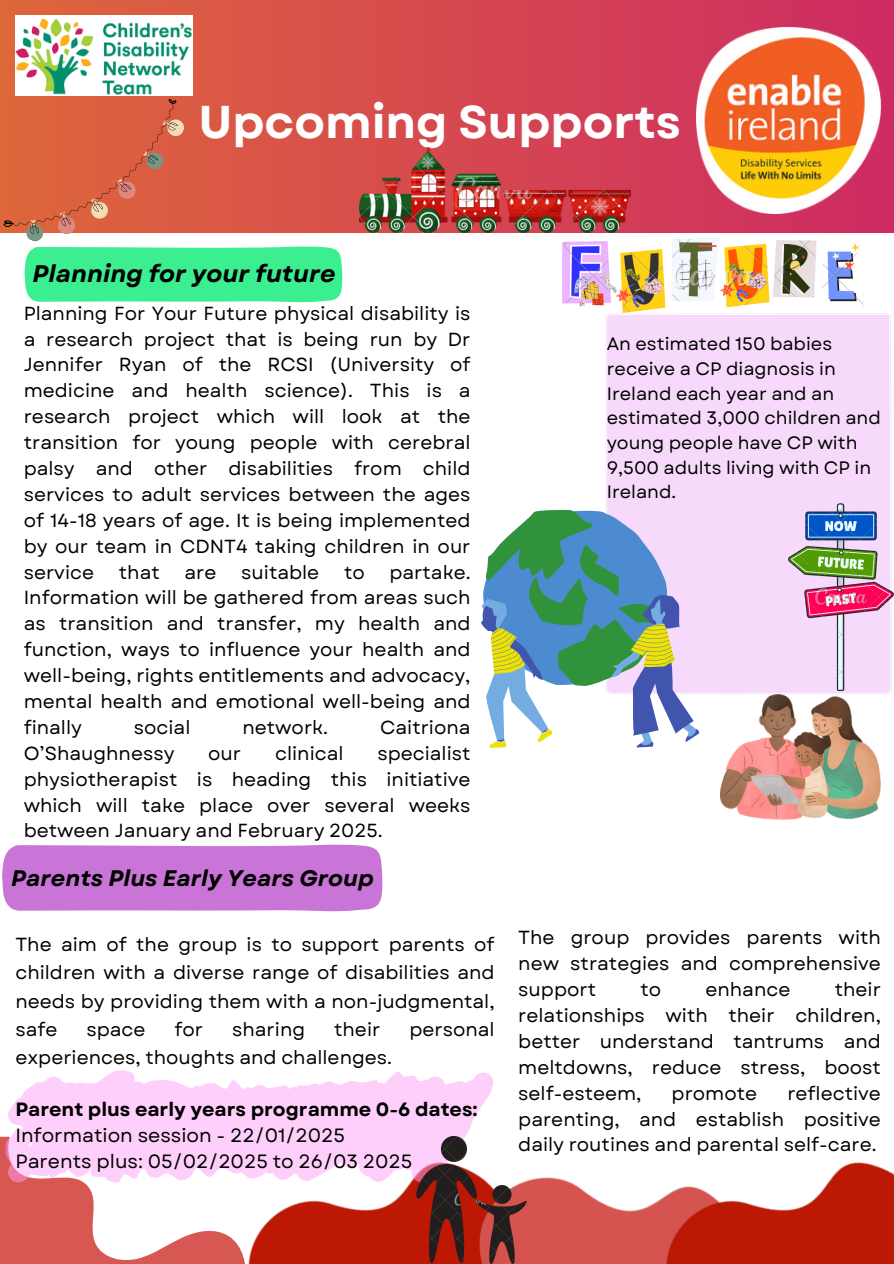
<style>
.page{position:relative;width:894px;height:1264px;background:#fff}
.page>*{position:absolute;margin:0;border:0;box-sizing:border-box;transform-origin:0 0}
.t1{font:700 45.9px "Garet";color:#fff}
.t2{font:italic 700 24px "Garet";color:#000}
.t3{font:italic 700 22.5px "Garet";color:#000}
.t4{font:19.2px "Garet";color:#000}
.t5{font:700 19.2px "Garet";color:#000}
.t6{font:18.9px/25.8px "Garet";color:#000;text-align:justify}
.t7{font:18px/24.6px "Garet";color:#000}
</style>
<div class="page">
<svg style="left:0;top:1136px;width:145px;height:127px"></svg>
<img style="left:145px;top:1071px;width:347px;height:192px">
<img style="left:361px;top:1077px;width:201px;height:186px">
<div style="left:0;top:0;width:893px;height:233px;background:linear-gradient(to right,#de683b,#ce2b63)"></div>
<img style="left:695px;top:27px;width:185px;height:187px">
<img style="left:15px;top:16px;width:177px;height:49px">
<div style="left:605px;top:313px;width:286px;height:381px;background:#f7dafb"></div>
<img style="left:562px;top:238px;width:300px;height:74px">
<img style="left:788px;top:504px;width:104px;height:186px">
<svg style="left:481px;top:509px;width:218px;height:239px"></svg>
<svg style="left:6px;top:1070px;width:259px;height:79px;fill:#ffcffc"></svg>
<svg style="left:2px;top:844px;width:381px;height:68px;background:#cc7cd9"></svg>
<img style="left:562px;top:1162px;width:331px;height:101px">
<img style="left:414px;top:1136px;width:113px;height:127px">
<img style="left:720px;top:695px;width:160px;height:124px">
<svg style="left:3px;top:65px;width:340px;height:238px;background:#bc926e"></svg>
<img style="left:359px;top:147px;width:271px;height:86px">
<p class="t1" style="left:198px;top:89px;width:484px">Upcoming Supports</p>
<p class="t2" style="left:32px;top:257px;width:305px">Planning for your future</p>
<p class="t6" style="left:24px;top:300px;width:448px">Planning For Your Future physical disability is a research project that is being run by Dr Jennifer Ryan of the RCSI (University of medicine and health science). This is a research project which will look at the transition for young people with cerebral palsy and other disabilities from child services to adult services between the ages of 14-18 years of age. It is being implemented by our team in CDNT4 taking children in our service</p>
<p class="t6" style="left:24px;top:559px;width:448px;text-indent:365px">partake.<br>Information will be gathered from areas such as transition and transfer, my health and function, ways to influence your health and well-being, rights entitlements and advocacy, mental health and emotional well-being and finally</p>
<p class="t6" style="left:119px;top:559px;width:42px">that</p>
<p class="t6" style="left:184px;top:559px;width:33px">are</p>
<p class="t6" style="left:241px;top:559px;width:79px">suitable</p>
<p class="t6" style="left:344px;top:559px;width:22px">to</p>
<p class="t6" style="left:134px;top:714px;width:58px">social</p>
<p class="t6" style="left:242px;top:714px;width:87px">network.</p>
<p class="t6" style="left:380px;top:714px;width:92px">Caitriona</p>
<p class="t6" style="left:24px;top:740px;width:152px">O’Shaughnessy</p>
<p class="t6" style="left:208px;top:740px;width:34px">our</p>
<p class="t6" style="left:275px;top:740px;width:70px">clinical</p>
<p class="t6" style="left:24px;top:740px;width:448px;text-indent:353px">specialist physiotherapist is heading this initiative which will take place over several weeks between January and February 2025.</p>
<p class="t3" style="left:11px;top:861px;width:364px">Parents Plus Early Years Group</p>
<p class="t6" style="left:15px;top:930px;width:480px;line-height:28.2px">The aim of the group is to support parents of children with a diverse range of disabilities and needs by providing them with a non-judgmental, safe</p>
<p class="t6" style="left:86px;top:1016px;width:61px">space</p>
<p class="t6" style="left:174px;top:1016px;width:30px">for</p>
<p class="t6" style="left:232px;top:1016px;width:74px">sharing</p>
<p class="t6" style="left:334px;top:1016px;width:48px">their</p>
<p class="t6" style="left:409px;top:1016px;width:87px">personal</p>
<p class="t6" style="left:15px;top:1044px;width:378px">experiences, thoughts and challenges.</p>
<p class="t5" style="left:15px;top:1095px;width:463px">Parent plus early years programme 0-6 dates:</p>
<h2 class="t4" style="left:15px;top:1121px;width:331px">Information session - 22/01/2025</h2>
<p class="t4" style="left:15px;top:1147px;width:398px">Parents plus: 05/02/2025 to 26/03 2025</p>
<h1 class="t7" style="left:606px;top:332px;width:275px">An estimated 150 babies receive a CP diagnosis in<br>Ireland each year and an estimated 3,000 children and young people have CP with<br>9,500 adults living with CP in<br>Ireland.</h1>
<p class="t6" style="left:518px;top:924px;width:364px">The group provides parents with new strategies and comprehensive support</p>
<p class="t6" style="left:518px;top:976px;width:364px;text-indent:316px">their relationships with their children, better understand tantrums and meltdowns, reduce stress, boost self-esteem,</p>
<p class="t6" style="left:640px;top:976px;width:22px">to</p>
<p class="t6" style="left:705px;top:976px;width:86px">enhance</p>
<p class="t6" style="left:518px;top:1080px;width:364px;text-indent:269px">reflective parenting, and establish positive daily routines and parental self-care.</p>
<p class="t6" style="left:671px;top:1080px;width:87px">promote</p>
</div>
